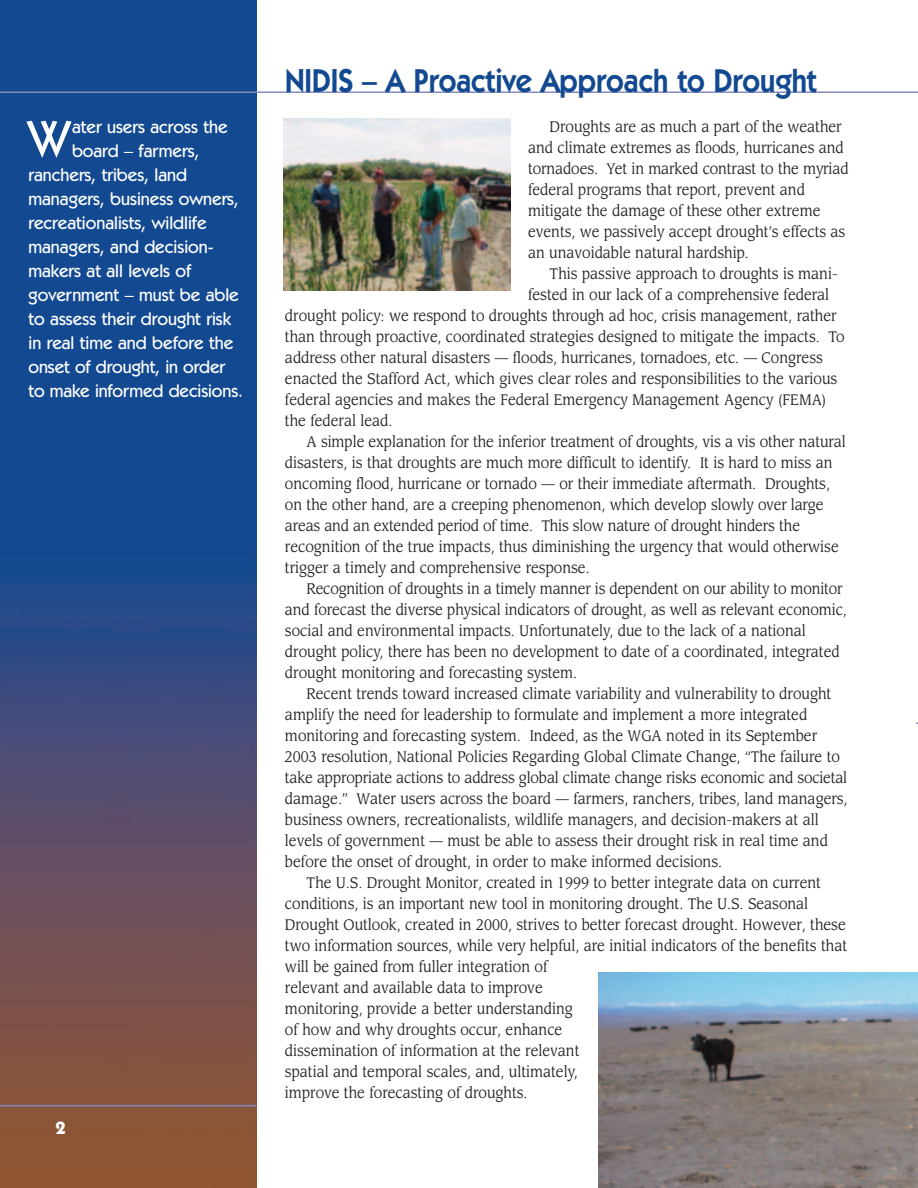
<style>
.page{position:relative;width:918px;height:1188px;background:#fff}
.page>*{position:absolute;margin:0;border:0;box-sizing:border-box;transform-origin:0 0}
.t1{font:500 51.6px "Kabel IT Cby BT";color:#fff}
.t2{font:600 33px "Kabel IT Cby BT";color:#124990;scale:.9 1}
.t3{font:500 18px "Kabel IT Cby BT";color:#fff}
.t4{font:700 18px "Kabel IT Cby BT";color:#fff}
.t5{font:15px/21px "Leawood";color:#231f20;scale:.9 1}
</style>
<div class="page">
<img style="left:0;top:0;width:256px;height:1188px">
<hr style="left:0;top:91px;width:918px;height:2px;background:#848cbb">
<hr style="left:0;top:1105px;width:256px;height:1px;background:#848cbb">
<img style="left:284px;top:119px;width:226px;height:171px">
<img style="left:598px;top:972px;width:320px;height:216px">
<h1 class="t1" style="left:28px;top:120px;width:42px">W</h1>
<p class="t3" style="left:72px;top:120px;width:157px">ater users across the</p>
<p class="t3" style="left:72px;top:144px;width:129px">board – farmers,</p>
<p class="t3" style="left:28px;top:168px;width:160px">ranchers, tribes, land</p>
<p class="t3" style="left:28px;top:192px;width:212px">managers, business owners,</p>
<p class="t3" style="left:28px;top:216px;width:180px">recreationalists, wildlife</p>
<p class="t3" style="left:28px;top:240px;width:187px">managers, and decision-</p>
<p class="t3" style="left:28px;top:264px;width:164px">makers at all levels of</p>
<p class="t3" style="left:28px;top:288px;width:212px">government – must be able</p>
<p class="t3" style="left:28px;top:312px;width:204px">to assess their drought risk</p>
<p class="t3" style="left:28px;top:336px;width:206px">in real time and before the</p>
<p class="t3" style="left:28px;top:360px;width:198px">onset of drought, in order</p>
<p class="t3" style="left:28px;top:384px;width:216px">to make informed decisions.</p>
<p class="t4" style="left:56px;top:1121px;width:12px">2</p>
<h2 class="t2" style="left:285px;top:69px;width:592px">NIDIS – A Proactive Approach to Drought</h2>
<p class="t5" style="left:528px;top:117px;width:358px;text-indent:22px">Droughts are as much a part of the weather and climate extremes as floods, hurricanes and tornadoes. Yet in marked contrast to the myriad federal programs that report, prevent and mitigate the damage of these other extreme events, we passively accept drought’s effects as an unavoidable natural hardship.</p>
<p class="t5" style="left:550px;top:264px;width:322px">This passive approach to droughts is mani-</p>
<p class="t5" style="left:528px;top:285px;width:336px">fested in our lack of a comprehensive federal</p>
<p class="t5" style="left:285px;top:306px;width:614px">drought policy: we respond to droughts through ad hoc, crisis management, rather</p>
<p class="t5" style="left:285px;top:327px;width:624px">than through proactive, coordinated strategies designed to mitigate the impacts. To</p>
<p class="t5" style="left:285px;top:348px;width:599px">address other natural disasters — floods, hurricanes, tornadoes, etc. — Congress</p>
<p class="t5" style="left:285px;top:369px;width:615px">enacted the Stafford Act, which gives clear roles and responsibilities to the various</p>
<p class="t5" style="left:285px;top:390px;width:603px">federal agencies and makes the Federal Emergency Management Agency (FEMA)</p>
<p class="t5" style="left:285px;top:411px;width:121px">the federal lead.</p>
<p class="t5" style="left:307px;top:432px;width:601px">A simple explanation for the inferior treatment of droughts, vis a vis other natural</p>
<p class="t5" style="left:285px;top:453px;width:610px">disasters, is that droughts are much more difficult to identify. It is hard to miss an</p>
<p class="t5" style="left:285px;top:474px;width:607px">oncoming flood, hurricane or tornado — or their immediate aftermath. Droughts,</p>
<p class="t5" style="left:285px;top:495px;width:600px">on the other hand, are a creeping phenomenon, which develop slowly over large</p>
<p class="t5" style="left:285px;top:516px;width:574px">areas and an extended period of time. This slow nature of drought hinders the</p>
<p class="t5" style="left:285px;top:537px;width:617px">recognition of the true impacts, thus diminishing the urgency that would otherwise</p>
<p class="t5" style="left:285px;top:558px;width:340px">trigger a timely and comprehensive response.</p>
<p class="t5" style="left:307px;top:579px;width:597px">Recognition of droughts in a timely manner is dependent on our ability to monitor</p>
<p class="t5" style="left:285px;top:600px;width:626px">and forecast the diverse physical indicators of drought, as well as relevant economic,</p>
<p class="t5" style="left:285px;top:621px;width:580px">social and environmental impacts. Unfortunately, due to the lack of a national</p>
<p class="t5" style="left:285px;top:642px;width:618px">drought policy, there has been no development to date of a coordinated, integrated</p>
<p class="t5" style="left:285px;top:663px;width:326px">drought monitoring and forecasting system.</p>
<p class="t5" style="left:307px;top:684px;width:584px">Recent trends toward increased climate variability and vulnerability to drought</p>
<p class="t5" style="left:285px;top:705px;width:582px">amplify the need for leadership to formulate and implement a more integrated</p>
<p class="t5" style="left:285px;top:726px;width:593px">monitoring and forecasting system. Indeed, as the WGA noted in its September</p>
<p class="t5" style="left:285px;top:747px;width:618px">2003 resolution, National Policies Regarding Global Climate Change, “The failure to</p>
<p class="t5" style="left:285px;top:768px;width:626px">take appropriate actions to address global climate change risks economic and societal</p>
<p class="t5" style="left:285px;top:789px;width:627px">damage.” Water users across the board — farmers, ranchers, tribes, land managers,</p>
<p class="t5" style="left:285px;top:810px;width:595px">business owners, recreationalists, wildlife managers, and decision-makers at all</p>
<p class="t5" style="left:285px;top:831px;width:605px">levels of government — must be able to assess their drought risk in real time and</p>
<p class="t5" style="left:285px;top:852px;width:487px">before the onset of drought, in order to make informed decisions.</p>
<p class="t5" style="left:307px;top:873px;width:573px">The U.S. Drought Monitor, created in 1999 to better integrate data on current</p>
<p class="t5" style="left:285px;top:894px;width:583px">conditions, is an important new tool in monitoring drought. The U.S. Seasonal</p>
<p class="t5" style="left:285px;top:915px;width:625px">Drought Outlook, created in 2000, strives to better forecast drought. However, these</p>
<p class="t5" style="left:285px;top:936px;width:626px">two information sources, while very helpful, are initial indicators of the benefits that</p>
<p class="t5" style="left:285px;top:957px;width:293px">will be gained from fuller integration of</p>
<p class="t5" style="left:285px;top:978px;width:288px">relevant and available data to improve</p>
<p class="t5" style="left:285px;top:999px;width:321px">monitoring, provide a better understanding</p>
<p class="t5" style="left:285px;top:1020px;width:310px">of how and why droughts occur, enhance</p>
<p class="t5" style="left:285px;top:1041px;width:329px">dissemination of information at the relevant</p>
<p class="t5" style="left:285px;top:1062px;width:327px">spatial and temporal scales, and, ultimately,</p>
<p class="t5" style="left:285px;top:1083px;width:271px">improve the forecasting of droughts.</p>
</div>
